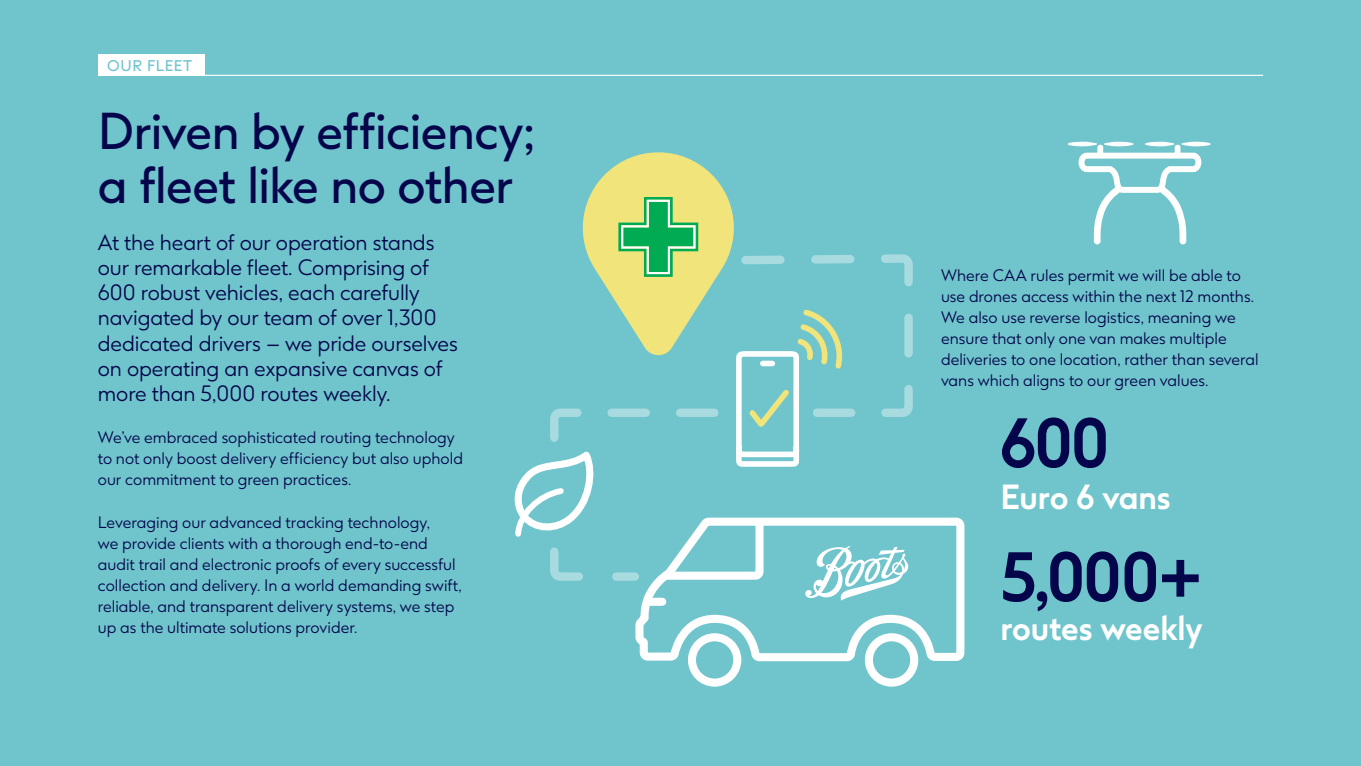
<style>
.page{position:relative;width:1361px;height:766px;background:#fff}
.page>*{position:absolute;margin:0;border:0;box-sizing:border-box;transform-origin:0 0}
.Folio_Campaign{font:700 66px "Boots Sharp";letter-spacing:-.035em;color:#05054b}
.Folio_Campaign-2{font:49.05px/53.8px "Boots Sharp";letter-spacing:-.01em;color:#05054b}
.Folio_Campaign-3{font:700 33px "Boots Sharp";letter-spacing:-.005em;color:#fff}
.Folio_Campaign-4{font:300 21px/25.2px "Boots Sharp";letter-spacing:-.005em;color:#05054b}
.Folio_Campaign-5{font:300 15.75px/21px "Boots Sharp";color:#05054b}
.Folio_Campaign-6{font:14.7px "Boots Sharp";letter-spacing:.045em;color:#70c5cc}
</style>
<div class="page">
<div style="left:0;top:0;width:1361px;height:765px;background:#70c5cc"></div>
<hr style="left:98px;top:75px;width:1165px;height:1px;background:#fff">
<div style="left:98px;top:55px;width:106px;height:21px;background:#fff"></div>
<svg style="left:1067px;top:142px;width:30px;height:4px"></svg>
<svg style="left:1181px;top:142px;width:30px;height:4px"></svg>
<svg style="left:1075px;top:141px;width:129px;height:103px"></svg>
<div style="left:688px;top:633px;width:53px;height:53px;border:8px solid #fff;border-radius:50%"></div>
<div style="left:865px;top:633px;width:53px;height:53px;border:8px solid #fff;border-radius:50%"></div>
<svg style="left:635px;top:517px;width:330px;height:150px"></svg>
<div style="left:648px;top:597px;width:14px;height:8px;background:#fff"></div>
<svg style="left:514px;top:152px;width:398px;height:448px"></svg>
<p class="Folio_Campaign-6" style="left:107px;top:56px;width:87px">OUR FLEET</p>
<p class="Folio_Campaign-2" style="left:98px;top:104px;width:439px">Driven by efficiency; a fleet like no other</p>
<p class="Folio_Campaign-4" style="left:98px;top:229px;width:361px">At the heart of our operation stands our remarkable fleet. Comprising of 600 robust vehicles, each carefully navigated by our team of over 1,300 dedicated drivers – we pride ourselves on operating an expansive canvas of more than 5,000 routes weekly.</p>
<p class="Folio_Campaign-5" style="left:98px;top:427px;width:367px">We’ve embraced sophisticated routing technology to not only boost delivery efficiency but also uphold our commitment to green practices.</p>
<p class="Folio_Campaign-5" style="left:98px;top:511px;width:365px">Leveraging our advanced tracking technology,<br>we provide clients with a thorough end-to-end audit trail and electronic proofs of every successful collection and delivery. In a world demanding swift, reliable, and transparent delivery systems, we step up as the ultimate solutions provider.</p>
<p class="Folio_Campaign-5" style="left:941px;top:264px;width:319px">Where CAA rules permit we will be able to use drones access within the next 12 months.<br>We also use reverse logistics, meaning we ensure that only one van makes multiple deliveries to one location, rather than several vans which aligns to our green values.</p>
<p class="Folio_Campaign" style="left:999px;top:400px;width:111px">600</p>
<p class="Folio_Campaign-3" style="left:1000px;top:475px;width:172px">Euro 6 vans</p>
<p class="Folio_Campaign" style="left:1000px;top:534px;width:203px">5,000+</p>
<p class="Folio_Campaign-3" style="left:1000px;top:606px;width:204px">routes weekly</p>
</div>
